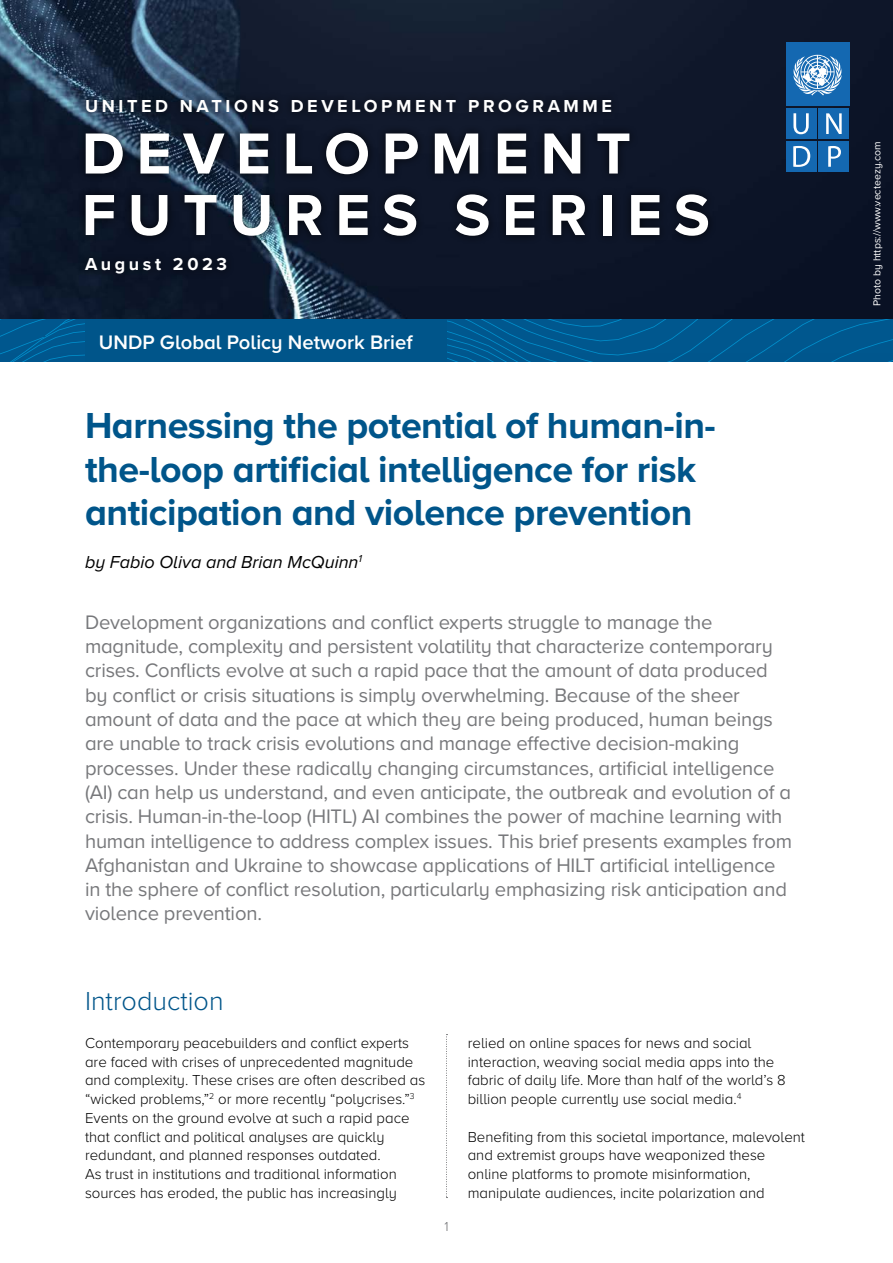
<style>
.page{position:relative;width:893px;height:1263px;background:#fff}
.page>*{position:absolute;margin:0;border:0;box-sizing:border-box;transform-origin:0 0}
.t1{font:700 60px/61.5px "Proxima Nova A";letter-spacing:.195em;color:#fff}
.t2{font:700 37.5px/43.5px "Proxima Nova A";letter-spacing:-.015em;color:#00558a}
.t3{font:300 27px "Proxima Nova A";color:#00558a}
.t4{font:20.25px/24.3px "Proxima Nova A";letter-spacing:-.01em;color:#77787b}
.t5{font:600 20.25px "Proxima Nova A";color:#fff}
.t6{font:700 18px "Proxima Nova A";letter-spacing:.2em;color:#fff}
.t7{font:italic 18px "Proxima Nova A";color:#000}
.t8{font:300 15px/18.8px "Proxima Nova A";color:#000}
.t9{font:300 13.5px "Proxima Nova A";color:#6d6e71}
.t10{font:10.5px "Proxima Nova A";color:#fff}
</style>
<div class="page">
<img style="left:0;top:0;width:893px;height:319px">
<div style="left:77px;top:91px;width:543px;height:30px;background:#000;opacity:.75"></div>
<div style="left:77px;top:249px;width:158px;height:33px;background:#0a1224"></div>
<svg style="left:0;top:319px;width:893px;height:43px;background:#005a91"></svg>
<div style="left:85px;top:319px;width:361px;height:43px;background:#00558a"></div>
<div style="left:786px;top:108px;width:30px;height:31px;background:#1468b1"></div>
<svg style="left:793px;top:113px;width:16px;height:21px"></svg>
<div style="left:818px;top:108px;width:31px;height:31px;background:#1468b1"></div>
<svg style="left:826px;top:113px;width:16px;height:21px"></svg>
<div style="left:818px;top:141px;width:31px;height:31px;background:#1468b1"></div>
<svg style="left:828px;top:146px;width:13px;height:21px"></svg>
<div style="left:786px;top:141px;width:30px;height:31px;background:#1468b1"></div>
<svg style="left:793px;top:146px;width:17px;height:21px"></svg>
<div style="left:786px;top:43px;width:63px;height:63px;background:#1468b1"></div>
<svg style="left:793px;top:55px;width:49px;height:41px"></svg>
<div style="left:76px;top:124px;width:640px;height:121px;background:#000;opacity:.75"></div>
<svg style="left:446px;top:1034px;width:1px;height:164px"></svg>
<p class="t6" style="left:85px;top:95px;width:529px">UNITED NATIONS DEVELOPMENT PROGRAMME</p>
<h1 class="t1" style="left:82px;top:125px;width:630px">DEVELOPMENT<br>FUTURES SERIES</h1>
<p class="t10" style="left:871px;top:306px;width:166px;rotate:-90deg">Photo by https://www.vecteezy.com</p>
<p class="t6" style="left:85px;top:254px;width:144px">August 2023</p>
<p class="t5" style="left:99px;top:330px;width:315px">UNDP Global Policy Network Brief</p>
<h2 class="t2" style="left:85px;top:405px;width:632px">Harnessing the potential of human-in&shy;the-loop artificial intelligence for risk anticipation and violence prevention</h2>
<p class="t7" style="left:85px;top:552px;width:279px">by Fabio Oliva and Brian McQuinn<sup>1</sup></p>
<p class="t4" style="left:85px;top:610px;width:709px">Development organizations and conflict experts struggle to manage the magnitude, complexity and persistent volatility that characterize contemporary crises. Conflicts evolve at such a rapid pace that the amount of data produced by conflict or crisis situations is simply overwhelming. Because of the sheer amount of data and the pace at which they are being produced, human beings are unable to track crisis evolutions and manage effective decision-making processes. Under these radically changing circumstances, artificial intelligence (AI) can help us understand, and even anticipate, the outbreak and evolution of a crisis. Human-in-the-loop (HITL) AI combines the power of machine learning with human intelligence to address complex issues. This brief presents examples from Afghanistan and Ukraine to showcase applications of HILT artificial intelligence in the sphere of conflict resolution, particularly emphasizing risk anticipation and violence prevention.</p>
<h3 class="t3" style="left:85px;top:985px;width:140px">Introduction</h3>
<p class="t8" style="left:85px;top:1034px;width:342px">Contemporary peacebuilders and conflict experts are faced with crises of unprecedented magnitude and complexity. These crises are often described as “wicked problems,”<sup>2</sup> or more recently “polycrises.”<sup>3<br></sup>Events on the ground evolve at such a rapid pace that conflict and political analyses are quickly redundant, and planned responses outdated.<br>As trust in institutions and traditional information sources has eroded, the public has increasingly</p>
<p class="t8" style="left:468px;top:1034px;width:319px">relied on online spaces for news and social interaction, weaving social media apps into the fabric of daily life. More than half of the world’s 8 billion people currently use social media.<sup>4</sup></p>
<p class="t8" style="left:468px;top:1127px;width:339px">Benefiting from this societal importance, malevolent and extremist groups have weaponized these online platforms to promote misinformation, manipulate audiences, incite polarization and</p>
<p class="t9" style="left:444px;top:1218px;width:6px">1</p>
</div>
